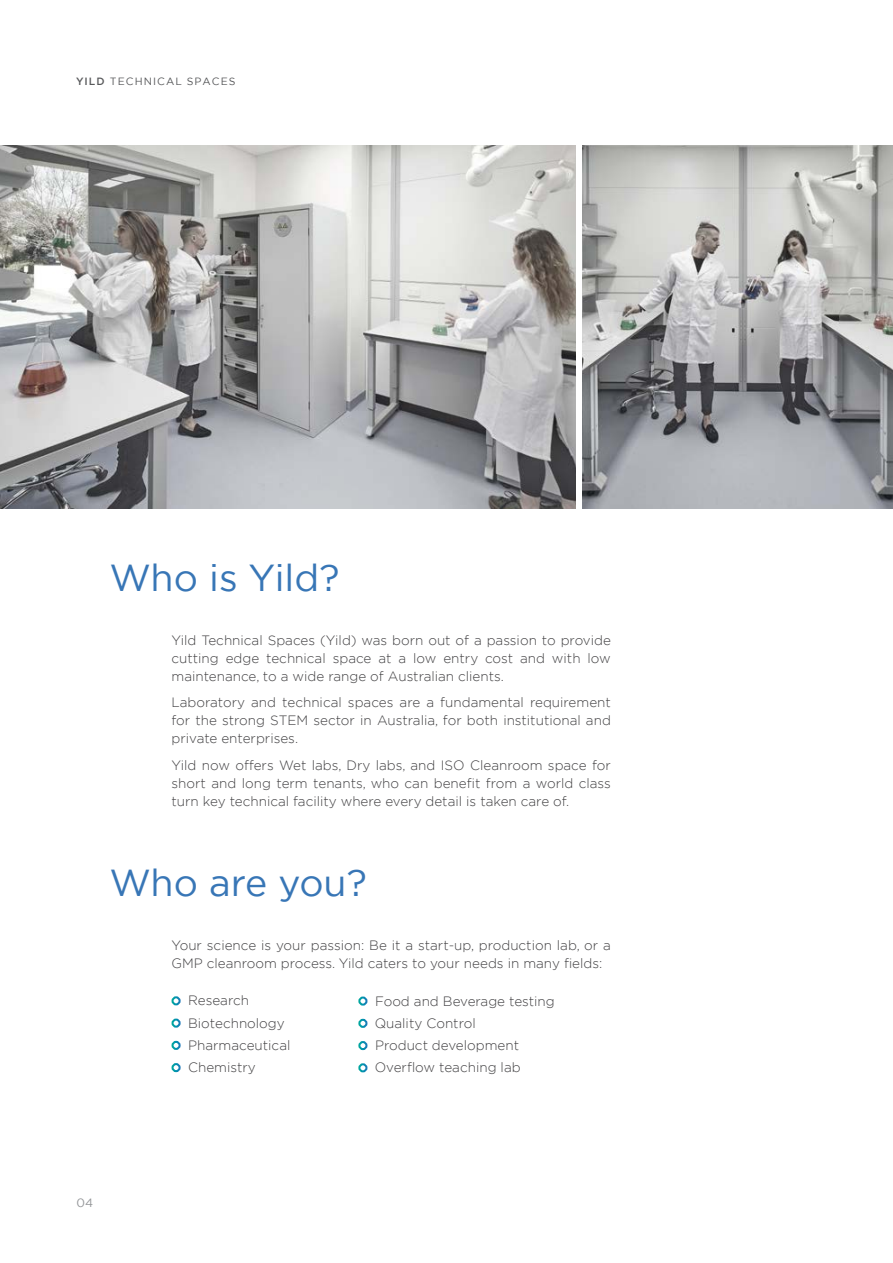
<style>
.page{position:relative;width:893px;height:1263px;background:#fff}
.page>*{position:absolute;margin:0;border:0;box-sizing:border-box;transform-origin:0 0}
.H1_Large{font:37.5px "Gotham";color:#3876b6}
.Body_Text_Left{font:300 13.5px/18px "Gotham";color:#414042;text-align:justify}
.t1{font:12px "Gotham";color:#939598}
.t2{font:10.5px "Gotham";letter-spacing:.1em;color:#58595b}
.s1{font-weight:500}
</style>
<div class="page">
<div style="left:171px;top:996px;width:10px;height:9px;border:2px solid #fff;border-radius:50%"></div>
<div style="left:171px;top:1018px;width:10px;height:10px;border:2px solid #fff;border-radius:50%"></div>
<div style="left:171px;top:1041px;width:10px;height:9px;border:2px solid #fff;border-radius:50%"></div>
<div style="left:171px;top:1063px;width:10px;height:9px;border:2px solid #fff;border-radius:50%"></div>
<div style="left:358px;top:996px;width:9px;height:10px;border:2px solid #fff;border-radius:50%"></div>
<div style="left:358px;top:1019px;width:9px;height:9px;border:2px solid #fff;border-radius:50%"></div>
<div style="left:358px;top:1041px;width:9px;height:9px;border:2px solid #fff;border-radius:50%"></div>
<div style="left:358px;top:1063px;width:9px;height:9px;border:2px solid #fff;border-radius:50%"></div>
<img style="left:0;top:146px;width:575px;height:363px">
<img style="left:583px;top:146px;width:310px;height:363px">
<p class="t2" style="left:76px;top:74px;width:161px"><span class="s1">YILD</span> TECHNICAL SPACES</p>
<p class="H1_Large" style="left:109px;top:553px;width:231px">Who is Yild?</p>
<p class="Body_Text_Left" style="left:171px;top:631px;width:441px">Yild Technical Spaces (Yild) was born out of a passion to provide cutting edge technical space at a low entry cost and with low maintenance, to a wide range of Australian clients.</p>
<p class="Body_Text_Left" style="left:171px;top:693px;width:441px">Laboratory and technical spaces are a fundamental requirement for the strong STEM sector in Australia, for both institutional and private enterprises.</p>
<p class="Body_Text_Left" style="left:171px;top:756px;width:441px">Yild now offers Wet labs, Dry labs, and ISO Cleanroom space for short and long term tenants, who can benefit from a world class turn key technical facility where every detail is taken care of.</p>
<p class="H1_Large" style="left:109px;top:859px;width:259px">Who are you?</p>
<p class="t1" style="left:77px;top:1195px;width:18px">04</p>
<p class="Body_Text_Left" style="left:171px;top:936px;width:441px">Your science is your passion: Be it a start-up, production lab, or a<br>GMP cleanroom process. Yild caters to your needs in many fields:</p>
<p class="Body_Text_Left" style="left:188px;top:991px;width:62px">Research</p>
<p class="Body_Text_Left" style="left:188px;top:1013px;width:98px">Biotechnology</p>
<p class="Body_Text_Left" style="left:188px;top:1036px;width:104px">Pharmaceutical</p>
<p class="Body_Text_Left" style="left:188px;top:1058px;width:69px">Chemistry</p>
<p class="Body_Text_Left" style="left:375px;top:991px;width:181px">Food and Beverage testing</p>
<p class="Body_Text_Left" style="left:375px;top:1014px;width:102px">Quality Control</p>
<p class="Body_Text_Left" style="left:375px;top:1036px;width:146px">Product development</p>
<p class="Body_Text_Left" style="left:375px;top:1058px;width:147px">Overflow teaching lab</p>
</div>
